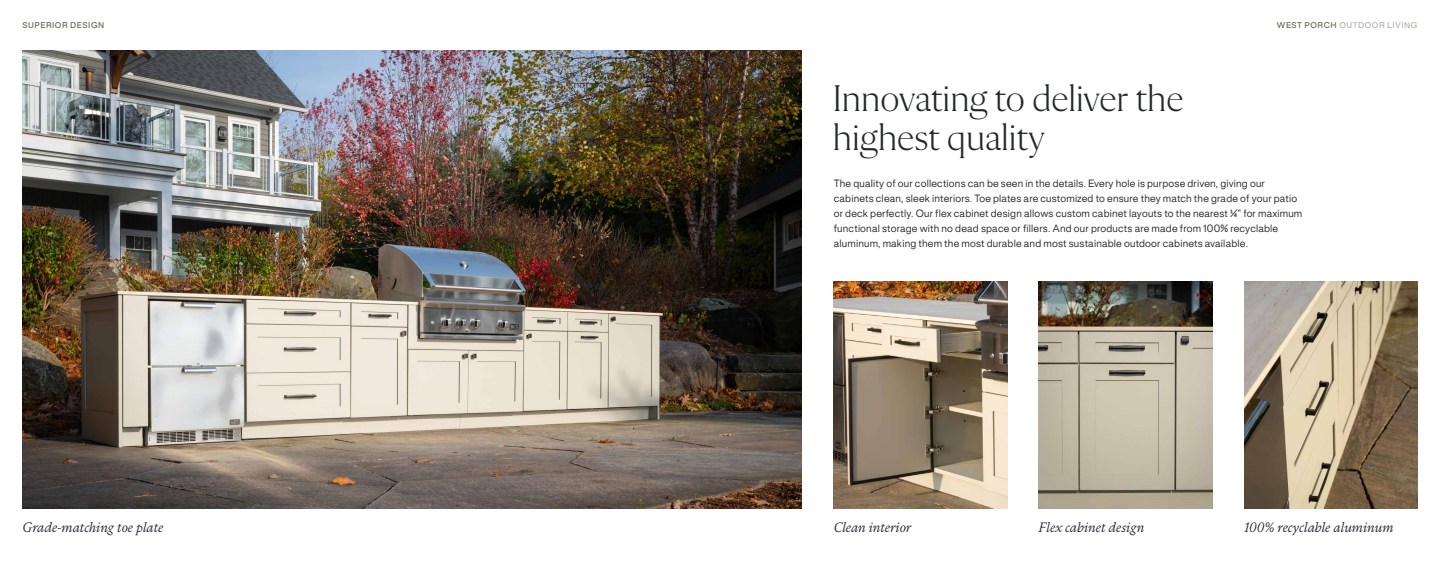
<style>
.page{position:relative;width:1440px;height:576px;background:#fff}
.page>*{position:absolute;margin:0;border:0;box-sizing:border-box;transform-origin:0 0}
.t1{font:300 37.8px/38.8px "Flecha M";color:#23282b}
.t2{font:italic 14px "Flecha S";letter-spacing:-.005em;color:#23282b}
.t3{font:9.5px/15px "Rules";letter-spacing:.02em;color:#23282b}
.t4{font:500 7.5px "Rules";letter-spacing:.075em;color:#b6b2a9}
.t5{font:500 7.5px "Rules";letter-spacing:.075em;color:#6d6552}
.s1{color:#6d6552}
</style>
<div class="page">
<img style="left:22px;top:51px;width:780px;height:457px">
<img style="left:834px;top:281px;width:173px;height:227px">
<img style="left:1039px;top:281px;width:173px;height:227px">
<img style="left:1244px;top:281px;width:174px;height:227px">
<p class="t5" style="left:22px;top:20px;width:83px">SUPERIOR DESIGN</p>
<p class="t4" style="left:1277px;top:20px;width:142px"><span class="s1">WEST PORCH</span> OUTDOOR LIVING</p>
<h1 class="t1" style="left:833px;top:80px;width:352px">Innovating to deliver the highest quality</h1>
<h2 class="t2" style="left:22px;top:519px;width:143px">Grade-matching toe plate</h2>
<p class="t3" style="left:834px;top:176px;width:470px">The quality of our collections can be seen in the details. Every hole is purpose driven, giving our cabinets clean, sleek interiors. Toe plates are customized to ensure they match the grade of your patio or deck perfectly. Our flex cabinet design allows custom cabinet layouts to the nearest ¼” for maximum functional storage with no dead space or fillers. And our products are made from 100% recyclable aluminum, making them the most durable and most sustainable outdoor cabinets available.</p>
<h2 class="t2" style="left:834px;top:519px;width:79px">Clean interior</h2>
<h2 class="t2" style="left:1039px;top:519px;width:107px">Flex cabinet design</h2>
<h2 class="t2" style="left:1244px;top:519px;width:151px">100% recyclable aluminum</h2>
</div>
